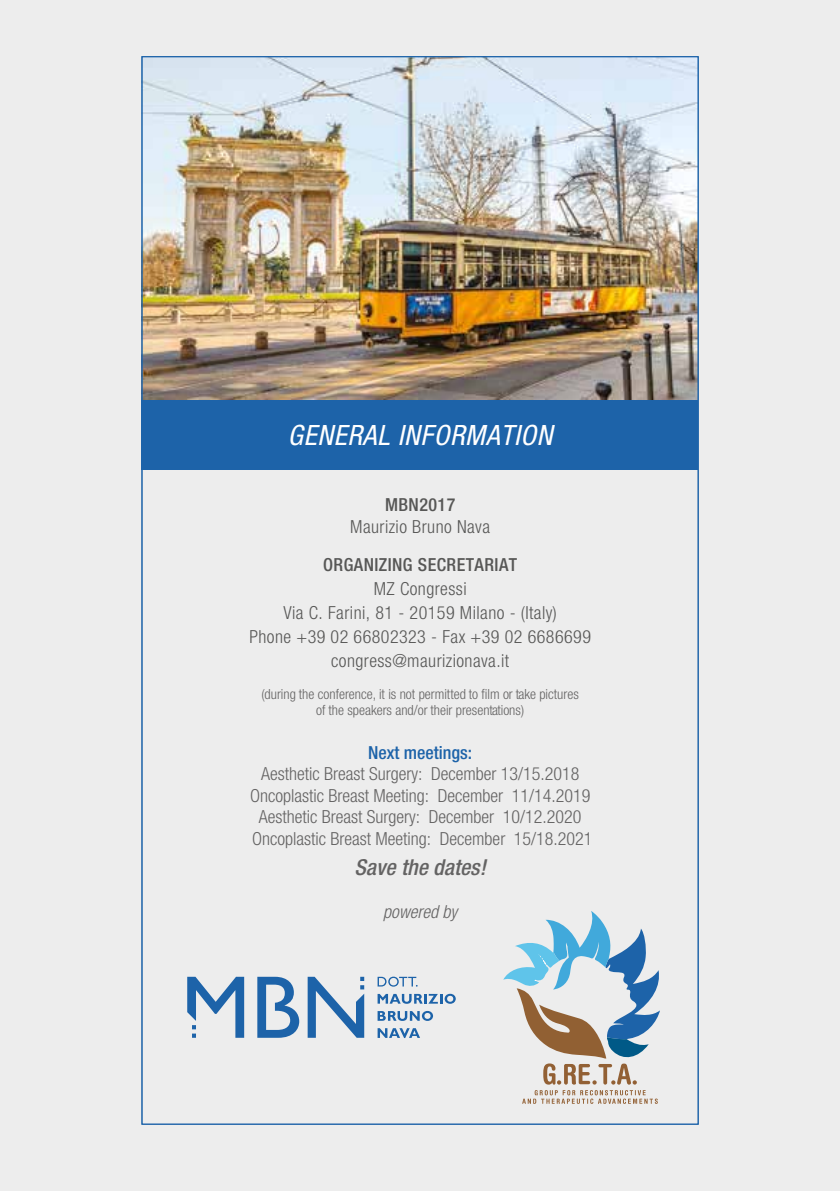
<style>
.page{position:relative;width:840px;height:1191px;background:#fff}
.page>*{position:absolute;margin:0;border:0;box-sizing:border-box;transform-origin:0 0}
.t1{font:italic condensed 28px "Helvetica Neue LT Std";letter-spacing:.025em;color:#fff}
.t2{font:italic 500 condensed 22px "Helvetica Neue LT Std";color:#646363}
.t3{font:300 condensed 18px/21.6px "Helvetica Neue LT Std";color:#646363;text-align:center}
.t4{font:300 condensed 18px/24px "Helvetica Neue LT Std";letter-spacing:.025em;color:#575756;text-align:center}
.t5{font:500 condensed 18px "Helvetica Neue LT Std";letter-spacing:.025em;color:#575756}
.t6{font:500 condensed 18px "Helvetica Neue LT Std";color:#1d63a9}
.t7{font:italic 300 condensed 18px "Helvetica Neue LT Std";color:#646363}
.t8{font:300 condensed 14px/16.8px "Helvetica Neue LT Std";color:#646363;text-align:center}
</style>
<div class="page">
<div style="left:0;top:0;width:839px;height:1191px;background:#ededed"></div>
<div style="left:142px;top:399px;width:555px;height:70px;background:#1d63a9"></div>
<img style="left:144px;top:58px;width:552px;height:341px">
<svg style="left:503px;top:911px;width:157px;height:173px"></svg>
<svg style="left:522px;top:1090px;width:135px;height:13px"></svg>
<svg style="left:377px;top:976px;width:40px;height:10px"></svg>
<svg style="left:377px;top:993px;width:78px;height:10px"></svg>
<svg style="left:377px;top:1011px;width:56px;height:10px"></svg>
<svg style="left:377px;top:1028px;width:43px;height:10px"></svg>
<svg style="left:187px;top:976px;width:57px;height:61px"></svg>
<svg style="left:307px;top:976px;width:57px;height:61px"></svg>
<svg style="left:257px;top:976px;width:42px;height:61px"></svg>
<h1 class="t1" style="left:288px;top:419px;width:266px">GENERAL INFORMATION</h1>
<p class="t5" style="left:385px;top:494px;width:72px">MBN2017</p>
<p class="t4" style="left:350px;top:514px;width:141px">Maurizio Bruno Nava</p>
<p class="t5" style="left:323px;top:553px;width:195px">ORGANIZING SECRETARIAT</p>
<p class="t4" style="left:249px;top:576px;width:343px">MZ Congressi<br>Via C. Farini, 81 - 20159 Milano - (Italy)<br>Phone +39 02 66802323 - Fax +39 02 6686699 congress@maurizionava.it</p>
<p class="t8" style="left:261px;top:685px;width:318px">(during the conference, it is not permitted to film or take pictures of the speakers and/or their presentations)</p>
<p class="t6" style="left:368px;top:741px;width:105px">Next meetings:</p>
<p class="t3" style="left:250px;top:763px;width:344px">Aesthetic Breast Surgery: December 13/15.2018<br>Oncoplastic Breast Meeting: December 11/14.2019<br>Aesthetic Breast Surgery: December 10/12.2020<br>Oncoplastic Breast Meeting: December 15/18.2021</p>
<p class="t2" style="left:354px;top:854px;width:133px">Save the dates!</p>
<p class="t7" style="left:383px;top:901px;width:75px">powered by</p>
</div>
